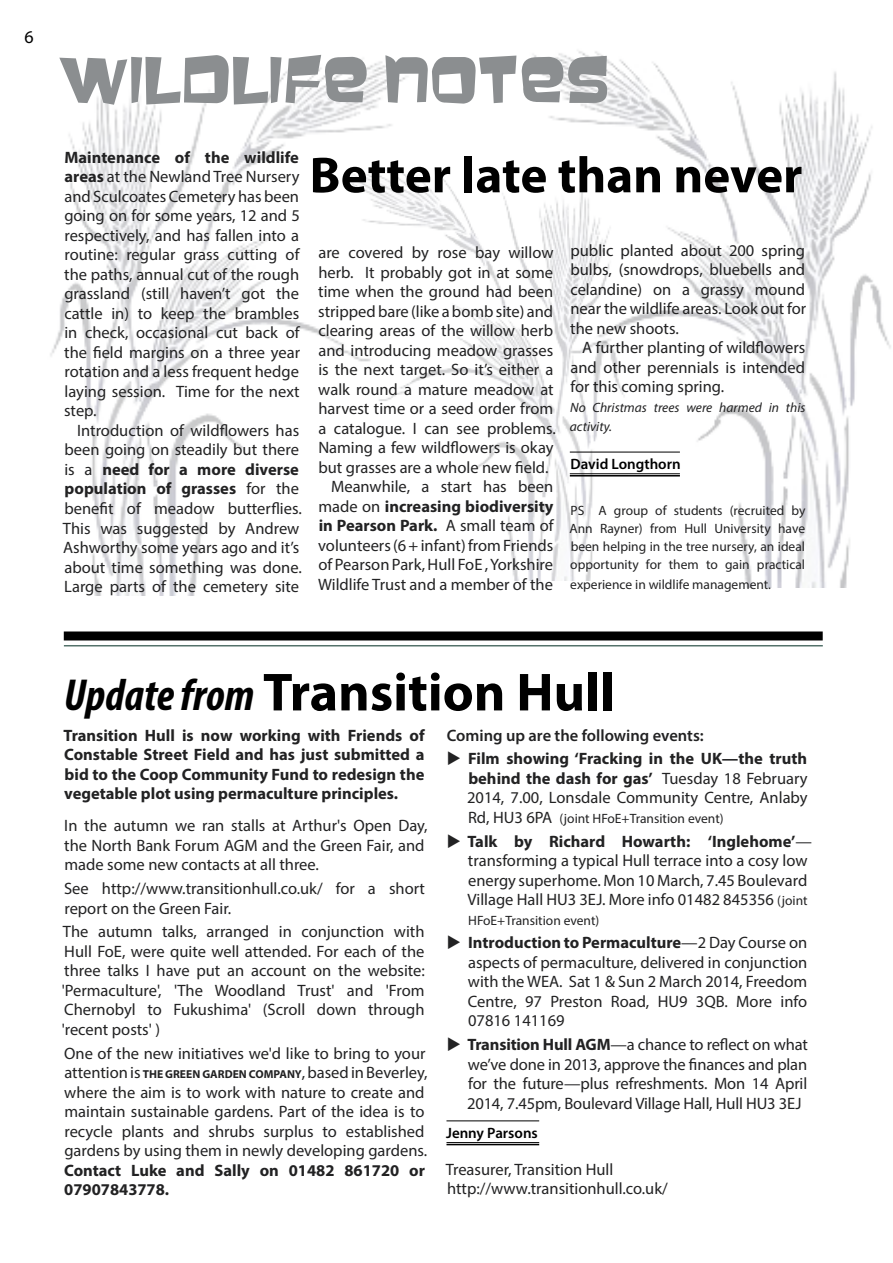
<style>
.page{position:relative;width:893px;height:1263px;background:#fff}
.page>*{position:absolute;margin:0;border:0;box-sizing:border-box;transform-origin:0 0}
.t1{font:57px "Baveuse";color:#8b8e90}
.t2{font:700 54px "Myriad Pro";color:#000}
.t3{font:700 51px "Myriad Pro";color:#000}
.t4{font:18px "Myriad Pro";color:#000}
.t5{font:16.5px/19.5px "Myriad Pro";color:#222223;text-align:justify}
.t6{font:700 16.5px/19.5px "Myriad Pro";color:#222223;text-align:justify}
.t7{font:600 16.5px "Myriad Pro";color:#222223}
.t8{font:600 15px "Myriad Pro";color:#000}
.t9{font:13.5px/18px "Myriad Pro";color:#222223;text-align:justify}
.t10{font:italic 13.5px/19.5px "Myriad Pro";color:#222223}
.s1{font-weight:700}
.s2{font-weight:400}
.s3{font-style:italic;font-stretch:condensed;font-size:45px}
.s4{font-weight:700;font-size:11.55px}
.s5{font-size:16.5px}
.s6{font-size:13.5px}
</style>
<div class="page">
<img style="left:50px;top:59px;width:358px;height:537px">
<img style="left:533px;top:51px;width:358px;height:536px">
<div style="left:64px;top:631px;width:759px;height:9px;background:#000"></div>
<hr style="left:64px;top:645px;width:759px;height:1px;background:#012e23">
<hr style="left:570px;top:452px;width:110px;height:1px;background:#000">
<hr style="left:570px;top:473px;width:110px;height:1px;background:#000">
<hr style="left:570px;top:475px;width:110px;height:1px;background:#000">
<hr style="left:446px;top:1120px;width:93px;height:1px;background:#000">
<hr style="left:446px;top:1142px;width:93px;height:1px;background:#000">
<hr style="left:446px;top:1144px;width:93px;height:1px;background:#000">
<img style="left:343px;top:154px;width:284px;height:427px">
<p class="t4" style="left:24px;top:26px;width:11px">6</p>
<h1 class="t1" style="left:60px;top:47px;width:552px">WILDLIFE NOTES</h1>
<p class="t5" style="left:64px;top:147px;width:237px"><span class="s1">Maintenance of the wildlife areas</span> at the Newland Tree Nursery and Sculcoates Cemetery has been going on for some years, 12 and 5 respectively, and has fallen into a routine: regular grass cutting of the paths, annual cut of the rough grassland (still haven’t got the cattle in) to keep the brambles in check, occasional cut back of the field margins on a three year rotation and a less frequent hedge laying session. Time for the next step.</p>
<p class="t5" style="left:63px;top:420px;width:240px;text-align:left;text-indent:14px">Introduction of wildflowers has been going on steadily but there is a <span class="s1">need for a more diverse population of grasses</span> for the benefit of meadow butterflies.<br>This was suggested by Andrew<br>Ashworthy some years ago and it’s about time something was done.<br>Large parts of the cemetery site</p>
<h3 class="t3" style="left:310px;top:142px;width:494px">Better late than never</h3>
<p class="t5" style="left:318px;top:242px;width:237px">are covered by rose bay willow</p>
<p class="t5" style="left:318px;top:262px;width:236px">herb. It probably got in at some</p>
<p class="t5" style="left:318px;top:281px;width:236px">time when the ground had been</p>
<p class="t5" style="left:318px;top:301px;width:236px">stripped bare (like a bomb site) and</p>
<p class="t5" style="left:318px;top:320px;width:236px">clearing areas of the willow herb</p>
<p class="t5" style="left:318px;top:340px;width:236px">and introducing meadow grasses</p>
<p class="t5" style="left:318px;top:359px;width:236px">is the next target. So it’s either a</p>
<p class="t5" style="left:318px;top:379px;width:237px">walk round a mature meadow at</p>
<p class="t5" style="left:318px;top:398px;width:236px">harvest time or a seed order from</p>
<p class="t5" style="left:318px;top:418px;width:239px">a catalogue. I can see problems.</p>
<p class="t5" style="left:318px;top:437px;width:237px">Naming a few wildflowers is okay</p>
<p class="t5" style="left:318px;top:457px;width:232px">but grasses are a whole new field.</p>
<p class="t5" style="left:331px;top:476px;width:224px">Meanwhile, a start has been</p>
<p class="t6" style="left:318px;top:496px;width:237px"><span class="s2">made on</span> increasing biodiversity</p>
<p class="t6" style="left:319px;top:515px;width:236px">in Pearson Park. <span class="s2">A small team of</span></p>
<p class="t5" style="left:318px;top:535px;width:237px">volunteers (6 + infant) from Friends</p>
<p class="t5" style="left:318px;top:554px;width:236px">of Pearson Park, Hull FoE , Yorkshire</p>
<p class="t5" style="left:318px;top:574px;width:236px">Wildlife Trust and a member of the</p>
<p class="t5" style="left:570px;top:240px;width:237px">public planted about 200 spring bulbs, (snowdrops, bluebells and celandine) on a grassy mound near the wildlife areas. Look out for the new shoots.</p>
<p class="t5" style="left:570px;top:338px;width:236px;text-indent:12px">A further planting of wildflowers and other perennials is intended for this coming spring.</p>
<p class="t10" style="left:570px;top:397px;width:237px">No Christmas trees were harmed in this activity.</p>
<p class="t8" style="left:570px;top:455px;width:112px">David Longthorn</p>
<p class="t9" style="left:570px;top:501px;width:237px">PS A group of students (recruited by Ann Rayner) from Hull University have been helping in the tree nursery, an ideal opportunity for them to gain practical</p>
<p class="t9" style="left:570px;top:575px;width:202px">experience in wildlife management.</p>
<h2 class="t2" style="left:64px;top:657px;width:552px"><span class="s3">Update from</span> Transition Hull</h2>
<p class="t6" style="left:64px;top:725px;width:363px">Transition Hull is now working with Friends of Constable Street Field and has just submitted a bid to the Coop Community Fund to redesign the vegetable plot using permaculture principles.</p>
<p class="t5" style="left:64px;top:816px;width:365px;text-align:left">In the autumn we ran stalls at Arthur's Open Day, the North Bank Forum AGM and the Green Fair, and made some new contacts at all three.</p>
<p class="t5" style="left:64px;top:878px;width:362px">See http://www.transitionhull.co.uk/ for a short report on the Green Fair.</p>
<p class="t5" style="left:62px;top:922px;width:365px">The autumn talks, arranged in conjunction with Hull FoE, were quite well attended. For each of the three talks I have put an account on the website: 'Permaculture', 'The Woodland Trust' and 'From Chernobyl to Fukushima' (Scroll down through 'recent posts' )</p>
<p class="t5" style="left:64px;top:1043px;width:365px;text-align:left">One of the new initiatives we'd like to bring to your attention is <span class="s4">THE GREEN GARDEN COMPANY</span>, based in Beverley, where the aim is to work with nature to create and maintain sustainable gardens. Part of the idea is to recycle plants and shrubs surplus to established gardens by using them in newly developing gardens.</p>
<p class="t6" style="left:64px;top:1160px;width:362px">Contact Luke and Sally on 01482 861720 or<br>07907843778.</p>
<p class="t7" style="left:447px;top:724px;width:258px">Coming up are the following events:</p>
<p class="t5" style="left:467px;top:749px;width:342px"><span class="s1">Film showing ‘Fracking in the UK—the truth behind the dash for gas’</span> Tuesday 18 February 2014, 7.00, Lonsdale Community Centre, Anlaby</p>
<p class="t9" style="left:468px;top:809px;width:257px"><span class="s5">Rd, HU3 6PA</span> (joint HFoE+Transition event)</p>
<p class="t5" style="left:467px;top:831px;width:346px;text-align:left"><span class="s1">Talk by Richard Howarth: ‘Inglehome’</span>— transforming a typical Hull terrace into a cosy low energy superhome. Mon 10 March, 7.45 Boulevard Village Hall HU3 3EJ. More info 01482 845356 <span class="s6">(joint</span></p>
<p class="t9" style="left:468px;top:911px;width:133px">HFoE+Transition event)</p>
<p class="t5" style="left:468px;top:933px;width:341px"><span class="s1">Introduction to Permaculture</span>—2 Day Course on aspects of permaculture, delivered in conjunction with the WEA. Sat 1 &amp; Sun 2 March 2014, Freedom Centre, 97 Preston Road, HU9 3QB. More info 07816 141169</p>
<p class="t5" style="left:467px;top:1034px;width:342px"><span class="s1">Transition Hull AGM</span>—a chance to reflect on what we’ve done in 2013, approve the finances and plan for the future—plus refreshments. Mon 14 April 2014, 7.45pm, Boulevard Village Hall, Hull HU3 3EJ</p>
<p class="t8" style="left:446px;top:1123px;width:93px">Jenny Parsons</p>
<p class="t5" style="left:446px;top:1159px;width:224px">Treasurer, Transition Hull http://www.transitionhull.co.uk/</p>
</div>
